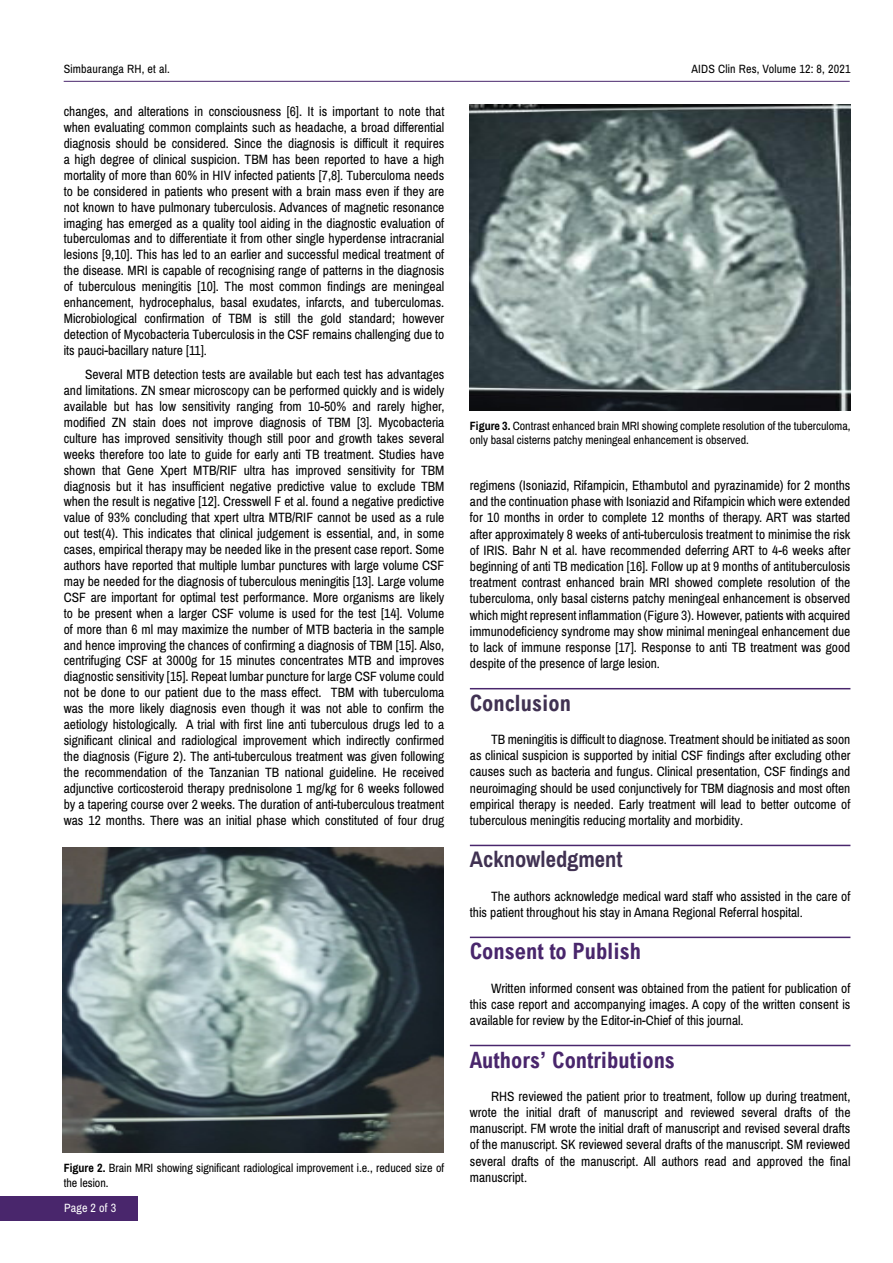
<style>
.page{position:relative;width:893px;height:1263px;background:#fff}
.page>*{position:absolute;margin:0;border:0;box-sizing:border-box;transform-origin:0 0}
.t1{font:700 condensed 22.5px "Arial";color:#49266c}
.t2{font:700 22.5px "Archivo Narrow";color:#403152}
.t3{font:700 condensed 22.5px "Arial";color:#403152}
.t4{font:13.5px/15.9px "Archivo Narrow";color:#000;text-align:justify}
.t5{font:12px/14.4px "Archivo Narrow";color:#000}
.t6{font:12px "Archivo Narrow";letter-spacing:.015em;color:#fff}
.s1{font-family:"Minion Pro"}
.s2{font-weight:700}
</style>
<div class="page">
<hr style="left:64px;top:81px;width:786px;height:1px;background:#49266c">
<div style="left:0;top:1196px;width:137px;height:24px;background:#49266c"></div>
<hr style="left:470px;top:688px;width:380px;height:1px;background:#49266c">
<hr style="left:470px;top:845px;width:380px;height:1px;background:#49266c">
<hr style="left:470px;top:937px;width:380px;height:1px;background:#49266c">
<hr style="left:470px;top:1045px;width:380px;height:1px;background:#49266c">
<img style="left:63px;top:847px;width:380px;height:305px">
<img style="left:470px;top:105px;width:381px;height:305px">
<p class="t5" style="left:64px;top:61px;width:108px">Simbauranga RH, et al.</p>
<p class="t5" style="left:691px;top:61px;width:160px">AIDS Clin Res, Volume 12: 8, 2021</p>
<p class="t4" style="left:64px;top:104px;width:382px">changes, and alterations in consciousness [6]. It is important to note that when evaluating common complaints such as headache, a broad differential diagnosis should be considered. Since the diagnosis is difficult it requires a high degree of clinical suspicion. TBM has been reported to have a high mortality of more than 60% in HIV infected patients [7,8]<span class="s1">.</span> Tuberculoma needs to be considered in patients who present with a brain mass even if they are not known to have pulmonary tuberculosis. Advances of magnetic resonance imaging has emerged as a quality tool aiding in the diagnostic evaluation of tuberculomas and to differentiate it from other single hyperdense intracranial lesions [9,10]. This has led to an earlier and successful medical treatment of the disease. MRI is capable of recognising range of patterns in the diagnosis of tuberculous meningitis [10]. The most common findings are meningeal enhancement, hydrocephalus, basal exudates, infarcts, and tuberculomas.<br>Microbiological confirmation of TBM is still the gold standard; however detection of Mycobacteria Tuberculosis in the CSF remains challenging due to its pauci-bacillary nature [11]<span class="s1">.</span></p>
<p class="t4" style="left:64px;top:367px;width:382px;text-indent:21px">Several MTB detection tests are available but each test has advantages and limitations. ZN smear microscopy can be performed quickly and is widely available but has low sensitivity ranging from 10-50% and rarely higher, modified ZN stain does not improve diagnosis of TBM [3]. Mycobacteria culture has improved sensitivity though still poor and growth takes several weeks therefore too late to guide for early anti TB treatment. Studies have shown that Gene Xpert MTB/RIF ultra has improved sensitivity for TBM diagnosis but it has insufficient negative predictive value to exclude TBM when the result is negative [12]. Cresswell F et al. found a negative predictive value of 93% concluding that xpert ultra MTB/RIF cannot be used as a rule out test(4). This indicates that clinical judgement is essential, and, in some cases, empirical therapy may be needed like in the present case report. Some authors have reported that multiple lumbar punctures with large volume CSF may be needed for the diagnosis of tuberculous meningitis [13]. Large volume CSF are important for optimal test performance. More organisms are likely to be present when a larger CSF volume is used for the test [14]. Volume of more than 6 ml may maximize the number of MTB bacteria in the sample and hence improving the chances of confirming a diagnosis of TBM [15]. Also, centrifuging CSF at 3000g for 15 minutes concentrates MTB and improves diagnostic sensitivity [15]. Repeat lumbar puncture for large CSF volume could not be done to our patient due to the mass effect. TBM with tuberculoma was the more likely diagnosis even though it was not able to confirm the aetiology histologically. A trial with first line anti tuberculous drugs led to a significant clinical and radiological improvement which indirectly confirmed the diagnosis (Figure 2). The anti-tuberculous treatment was given following the recommendation of the Tanzanian TB national guideline. He received adjunctive corticosteroid therapy prednisolone 1 mg/kg for 6 weeks followed by a tapering course over 2 weeks. The duration of anti-tuberculous treatment was 12 months. There was an initial phase which constituted of four drug</p>
<p class="t5" style="left:64px;top:1161px;width:382px"><span class="s2">Figure 2.</span> Brain MRI showing significant radiological improvement i.e., reduced size of the lesion.</p>
<p class="t6" style="left:64px;top:1201px;width:54px">Page 2 of 3</p>
<p class="t5" style="left:470px;top:419px;width:382px"><span class="s2">Figure 3.</span> Contrast enhanced brain MRI showing complete resolution of the tuberculoma, only basal cisterns patchy meningeal enhancement is observed.</p>
<p class="t4" style="left:470px;top:477px;width:382px">regimens (Isoniazid, Rifampicin, Ethambutol and pyrazinamide) for 2 months and the continuation phase with Isoniazid and Rifampicin which were extended for 10 months in order to complete 12 months of therapy. ART was started after approximately 8 weeks of anti-tuberculosis treatment to minimise the risk of IRIS. Bahr N et al. have recommended deferring ART to 4-6 weeks after beginning of anti TB medication [16]. Follow up at 9 months of antituberculosis treatment contrast enhanced brain MRI showed complete resolution of the tuberculoma, only basal cisterns patchy meningeal enhancement is observed which might represent inflammation (Figure 3). However, patients with acquired immunodeficiency syndrome may show minimal meningeal enhancement due to lack of immune response [17]. Response to anti TB treatment was good despite of the presence of large lesion<span class="s1">.</span></p>
<h1 class="t3" style="left:470px;top:690px;width:103px">Conclusion</h1>
<p class="t4" style="left:470px;top:731px;width:382px;text-indent:21px">TB meningitis is difficult to diagnose. Treatment should be initiated as soon as clinical suspicion is supported by initial CSF findings after excluding other causes such as bacteria and fungus. Clinical presentation, CSF findings and neuroimaging should be used conjunctively for TBM diagnosis and most often empirical therapy is needed. Early treatment will lead to better outcome of tuberculous meningitis reducing mortality and morbidity<span class="s1">.</span></p>
<h1 class="t2" style="left:470px;top:846px;width:154px">Acknowledgment</h1>
<p class="t4" style="left:470px;top:888px;width:382px;text-indent:21px">The authors acknowledge medical ward staff who assisted in the care of this patient throughout his stay in Amana Regional Referral hospital<span class="s1">.</span></p>
<h1 class="t1" style="left:470px;top:939px;width:173px">Consent to Publish</h1>
<p class="t4" style="left:470px;top:980px;width:382px;text-indent:21px">Written informed consent was obtained from the patient for publication of this case report and accompanying images. A copy of the written consent is available for review by the Editor-in-Chief of this journal<span class="s1">.</span></p>
<h1 class="t1" style="left:470px;top:1047px;width:207px">Authors’ Contributions</h1>
<p class="t4" style="left:470px;top:1088px;width:382px;text-indent:21px">RHS reviewed the patient prior to treatment, follow up during treatment, wrote the initial draft of manuscript and reviewed several drafts of the manuscript. FM wrote the initial draft of manuscript and revised several drafts of the manuscript. SK reviewed several drafts of the manuscript. SM reviewed several drafts of the manuscript. All authors read and approved the final manuscript<span class="s1">.</span></p>
</div>
